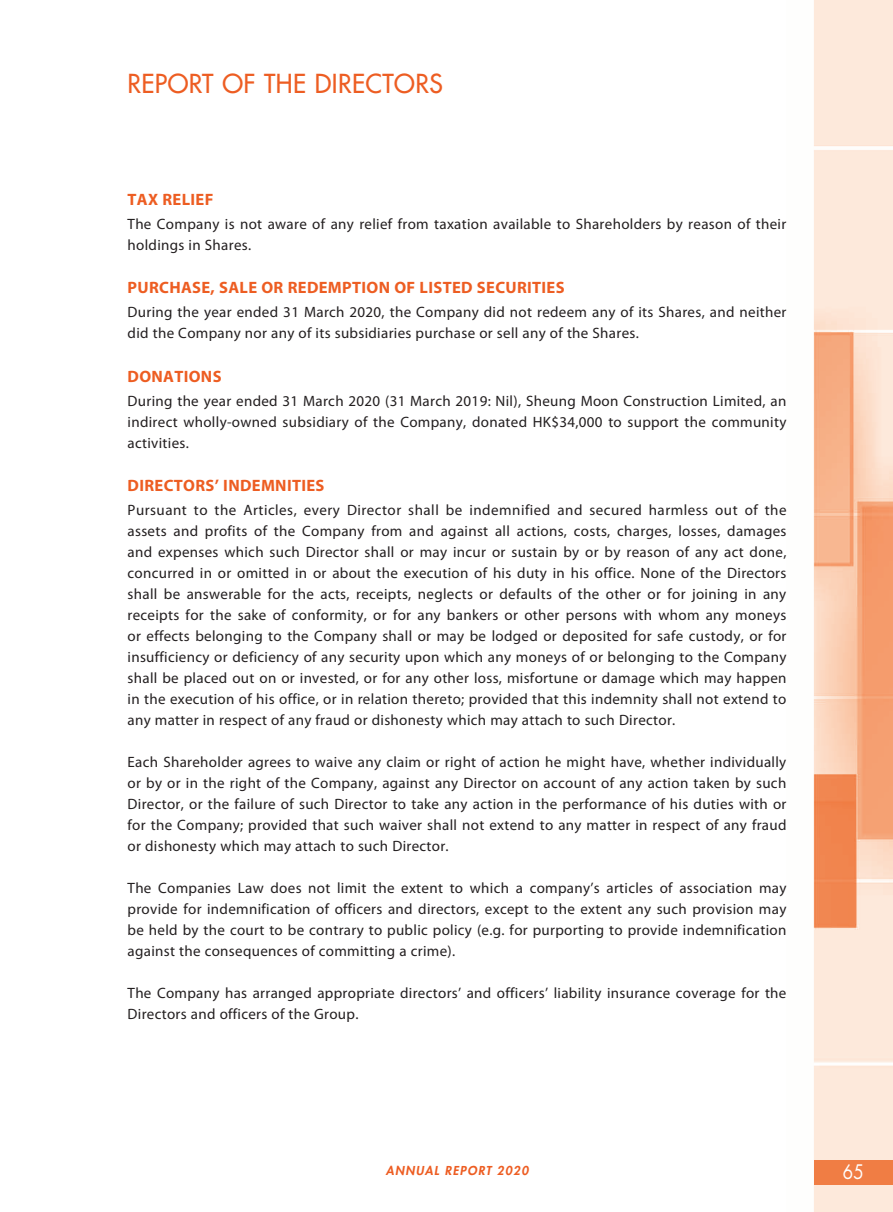
<style>
.page{position:relative;width:893px;height:1212px;background:#fff}
.page>*{position:absolute;margin:0;border:0;box-sizing:border-box;transform-origin:0 0}
.t1{font:500 25.5px "Futura Std";letter-spacing:.015em;color:#ed5d22}
.t2{font:19.5px "Futura Std";color:#fff;scale:.86 1}
._01_H1{font:700 16.5px "Myriad Pro";letter-spacing:.02em;color:#ed5d22}
._00_txt{font:15px/21px "Myriad Pro";letter-spacing:.02em;color:#231f20}
.t3{font:italic 800 12px "Futura Std";letter-spacing:.1em;color:#ed5d22}
</style>
<div class="page">
<img style="left:813px;top:0;width:80px;height:1212px">
<div style="left:814px;top:1160px;width:79px;height:25px;background:#f07d44"></div>
<h1 class="t1" style="left:128px;top:68px;width:317px">REPORT OF THE DIRECTORS</h1>
<p class="_01_H1" style="left:128px;top:189px;width:87px">TAX RELIEF</p>
<p class="_00_txt" style="left:128px;top:213px;width:660px">The Company is not aware of any relief from taxation available to Shareholders by reason of their holdings in Shares.</p>
<p class="_01_H1" style="left:128px;top:277px;width:439px">PURCHASE, SALE OR REDEMPTION OF LISTED SECURITIES</p>
<p class="_00_txt" style="left:128px;top:302px;width:660px">During the year ended 31 March 2020, the Company did not redeem any of its Shares, and neither did the Company nor any of its subsidiaries purchase or sell any of the Shares.</p>
<p class="_01_H1" style="left:128px;top:365px;width:96px">DONATIONS</p>
<p class="_00_txt" style="left:128px;top:390px;width:660px;text-align:justify">During the year ended 31 March 2020 (31 March 2019: Nil ,) Sheung Moon Construction Limited, an indirect wholly-owned subsidiary of the Company, donated HK$34,000 to support the community activities.</p>
<p class="_01_H1" style="left:128px;top:475px;width:198px">DIRECTORS’ INDEMNITIES</p>
<p class="_00_txt" style="left:765px;top:499px;width:23px">the</p>
<p class="_00_txt" style="left:469px;top:499px;width:82px">indemnified</p>
<p class="_00_txt" style="left:745px;top:499px;width:15px">of</p>
<p class="_00_txt" style="left:215px;top:499px;width:23px">the</p>
<p class="_00_txt" style="left:243px;top:499px;width:55px">Articles,</p>
<p class="_00_txt" style="left:408px;top:499px;width:32px">shall</p>
<p class="_00_txt" style="left:446px;top:499px;width:18px">be</p>
<p class="_00_txt" style="left:557px;top:499px;width:27px">and</p>
<p class="_00_txt" style="left:589px;top:499px;width:54px">secured</p>
<p class="_00_txt" style="left:649px;top:499px;width:61px">harmless</p>
<p class="_00_txt" style="left:128px;top:499px;width:61px">Pursuant</p>
<p class="_00_txt" style="left:347px;top:499px;width:56px">Director</p>
<p class="_00_txt" style="left:194px;top:499px;width:15px">to</p>
<p class="_00_txt" style="left:715px;top:499px;width:24px">out</p>
<p class="_00_txt" style="left:304px;top:499px;width:38px">every</p>
<p class="_00_txt" style="left:205px;top:520px;width:44px">profits</p>
<p class="_00_txt" style="left:254px;top:520px;width:14px">of</p>
<p class="_00_txt" style="left:371px;top:520px;width:32px">from</p>
<p class="_00_txt" style="left:173px;top:520px;width:26px">and</p>
<p class="_00_txt" style="left:274px;top:520px;width:23px">the</p>
<p class="_00_txt" style="left:409px;top:520px;width:26px">and</p>
<p class="_00_txt" style="left:495px;top:520px;width:16px">all</p>
<p class="_00_txt" style="left:617px;top:520px;width:56px">charges,</p>
<p class="_00_txt" style="left:678px;top:520px;width:44px">losses,</p>
<p class="_00_txt" style="left:727px;top:520px;width:61px">damages</p>
<p class="_00_txt" style="left:302px;top:520px;width:64px">Company</p>
<p class="_00_txt" style="left:441px;top:520px;width:49px">against</p>
<p class="_00_txt" style="left:517px;top:520px;width:52px">actions,</p>
<p class="_00_txt" style="left:128px;top:520px;width:660px">assets<br>and expenses which such Director shall or may incur or sustain by or by reason of any act done, concurred in or omitted in or about the execution of his duty in his office. None of the Directors shall be answerable for the acts, receipts, neglects or defaults of the other or for joining in any receipts for the sake of conformity, or for any bankers or other persons with whom any moneys or effects belonging to the Company shall or may be lodged or deposited for safe custody, or for insufficiency or deficiency of any security upon which any moneys of or belonging to the Company shall be placed out on or invested, or for any other loss, misfortune or damage which may happen in the execution of his office, or in relation thereto; provided that this indemnity shall not extend to any matter in respect of any fraud or dishonesty which may attach to such Director.</p>
<p class="_00_txt" style="left:128px;top:751px;width:660px;text-align:justify">Each Shareholder agrees to waive any claim or right of action he might have, whether individually or by or in the right of the Company, against any Director on account of any action taken by such Director, or the failure of such Director to take any action in the performance of his duties with or for the Company; provided that such waiver shall not extend to any matter in respect of any fraud or dishonesty which may attach to such Director.</p>
<p class="_00_txt" style="left:128px;top:877px;width:660px;text-align:justify">The Companies Law does not limit the extent to which a company s’ articles of association may provide for indemnification of officers and directors, except to the extent any such provision may be held by the court to be contrary to public policy ( .g.e for purporting to provide indemnification against the consequences of committing a crime .(</p>
<p class="_00_txt" style="left:128px;top:982px;width:660px">The Company has arranged appropriate directors’ and officers’ liability insurance coverage for the<br>Directors and officers of the Group.</p>
<p class="_00_txt" style="left:574px;top:520px;width:38px">costs,</p>
<p class="t3" style="left:386px;top:1163px;width:55px">ANNUAL</p>
<p class="t3" style="left:445px;top:1163px;width:48px">REPORT</p>
<p class="t3" style="left:497px;top:1163px;width:33px">2020</p>
<h2 class="t2" style="left:843px;top:1159px;width:26px">65</h2>
</div>
